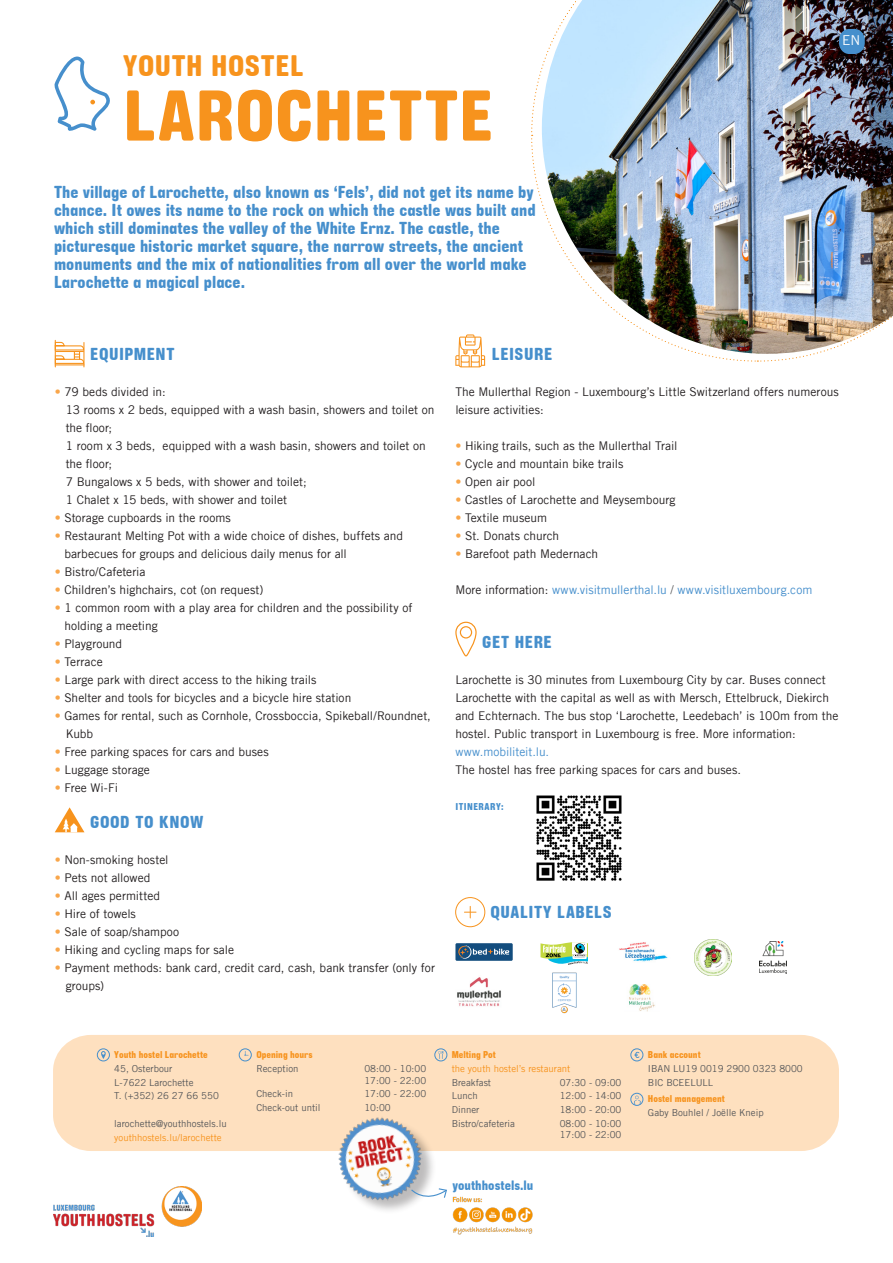
<style>
.page{position:relative;width:893px;height:1263px;background:#fff}
.page>*{position:absolute;margin:0;border:0;box-sizing:border-box;transform-origin:0 0}
.Ort{font:87px "Ketchupa";letter-spacing:.01em;color:#f7931d}
.t1{font:36px "Ketchupa";letter-spacing:.015em;color:#f7931d}
.Intro{font:21px/18px "Ketchupa";color:#468fcc}
._2_Headline{font:21px "Ketchupa";letter-spacing:.025em;color:#468fcc}
.t2{font:16.5px "Ketchupa";color:#468fcc}
.t3{font:13.65px "Trade Gothic LT";color:#fff}
.body_text{font:12px/18px "Trade Gothic LT";color:#231f20}
.t4{font:12px "Ketchupa";color:#f7931d}
.body_text-2{font:12px "Trade Gothic LT";letter-spacing:-.005em;color:#468fcc}
._2_Headline-2{font:12px "Ketchupa";letter-spacing:.04em;color:#468fcc}
.t5{font:9.6px/13.6px "Trade Gothic LT";color:#57585a}
.t6{font:9.6px "Trade Gothic LT";color:#f7931d}
.s1{color:#f9a64a}
.s2{color:#231f20}
.s3{color:#57585a}
.s4{color:#468fcc}
</style>
<div class="page">
<div style="left:53px;top:1035px;width:786px;height:116px;background:#fee0bf;border-radius:37px"></div>
<div style="left:341px;top:1120px;width:96px;height:95px;background:#231f20;opacity:.3"></div>
<img style="left:338px;top:1117px;width:91px;height:91px">
<svg style="left:410px;top:1187px;width:37px;height:17px"></svg>
<img style="left:54px;top:1186px;width:148px;height:50px">
<svg style="left:634px;top:1096px;width:7px;height:8px"></svg>
<div style="left:630px;top:1093px;width:13px;height:13px;border:1px solid #468fcc;border-radius:50%"></div>
<svg style="left:101px;top:1051px;width:5px;height:8px"></svg>
<div style="left:97px;top:1048px;width:13px;height:13px;border:1px solid #468fcc;border-radius:50%"></div>
<svg style="left:244px;top:1051px;width:5px;height:5px"></svg>
<div style="left:239px;top:1048px;width:13px;height:13px;border:1px solid #468fcc;border-radius:50%"></div>
<div style="left:434px;top:1048px;width:13px;height:13px;border:1px solid #468fcc;border-radius:50%"></div>
<svg style="left:438px;top:1051px;width:5px;height:8px"></svg>
<div style="left:630px;top:1048px;width:13px;height:13px;border:1px solid #468fcc;border-radius:50%"></div>
<svg style="left:634px;top:1052px;width:5px;height:6px"></svg>
<img style="left:452px;top:1196px;width:81px;height:39px">
<svg style="left:531px;top:67px;width:11px;height:69px"></svg>
<svg style="left:757px;top:354px;width:58px;height:8px"></svg>
<img style="left:542px;top:0;width:351px;height:354px">
<svg style="left:54px;top:57px;width:56px;height:74px"></svg>
<div style="left:839px;top:29px;width:26px;height:25px;background:#468fcc;border-radius:11px"></div>
<svg style="left:54px;top:340px;width:31px;height:27px"></svg>
<svg style="left:55px;top:807px;width:29px;height:25px"></svg>
<svg style="left:455px;top:334px;width:30px;height:33px"></svg>
<svg style="left:455px;top:621px;width:22px;height:36px"></svg>
<div style="left:455px;top:943px;width:58px;height:18px;background:#134d7e"></div>
<svg style="left:458px;top:945px;width:51px;height:14px"></svg>
<img style="left:760px;top:941px;width:26px;height:32px">
<img style="left:552px;top:972px;width:25px;height:42px">
<img style="left:457px;top:977px;width:44px;height:30px">
<img style="left:629px;top:984px;width:26px;height:27px">
<img style="left:619px;top:942px;width:49px;height:20px">
<svg style="left:540px;top:942px;width:48px;height:23px"></svg>
<img style="left:695px;top:939px;width:36px;height:36px">
<div style="left:455px;top:897px;width:30px;height:30px;border:1px solid #f7931d;border-radius:50%"></div>
<svg style="left:464px;top:906px;width:12px;height:12px"></svg>
<img style="left:536px;top:795px;width:86px;height:86px">
<p class="t1" style="left:123px;top:47px;width:182px">YOUTH HOSTEL</p>
<p class="Ort" style="left:123px;top:70px;width:371px">LAROCHETTE</p>
<p class="Intro" style="left:54px;top:182px;width:483px">The village of Larochette, also known as ‘Fels’, did not get its name by chance. It owes its name to the rock on which the castle was built and which still dominates the valley of the White Ernz. The castle, the picturesque historic market square, the narrow streets, the ancient monuments and the mix of nationalities from all over the world make Larochette a magical place.</p>
<p class="t3" style="left:842px;top:32px;width:20px">EN</p>
<p class="_2_Headline" style="left:90px;top:343px;width:86px">EQUIPMENT</p>
<p class="body_text" style="left:66px;top:383px;width:370px;text-indent:-11px"><span class="s1">•</span> 79 beds divided in:<br>13 rooms x 2 beds, equipped with a wash basin, showers and toilet on</p>
<p class="body_text" style="left:66px;top:419px;width:48px">the floor;</p>
<p class="body_text" style="left:66px;top:437px;width:362px">1 room x 3 beds, equipped with a wash basin, showers and toilet on</p>
<p class="body_text" style="left:66px;top:455px;width:48px">the floor;</p>
<p class="body_text" style="left:66px;top:473px;width:243px">7 Bungalows x 5 beds, with shower and toilet;</p>
<p class="body_text" style="left:66px;top:491px;width:223px">1 Chalet x 15 beds, with shower and toilet</p>
<p class="body_text" style="left:55px;top:509px;width:178px"><span class="s1">•</span> Storage cupboards in the rooms</p>
<p class="body_text" style="left:64px;top:527px;width:340px;text-indent:-10px"><span class="s1">•</span> Restaurant Melting Pot with a wide choice of dishes, buffets and barbecues for groups and delicious daily menus for all</p>
<p class="body_text" style="left:55px;top:563px;width:92px"><span class="s1">•</span> Bistro/Cafeteria</p>
<p class="body_text" style="left:55px;top:581px;width:210px"><span class="s1">•</span> Children’s highchairs, cot (on request)</p>
<p class="body_text" style="left:64px;top:599px;width:350px;text-indent:-10px"><span class="s1">•</span> 1 common room with a play area for children and the possibility of holding a meeting</p>
<p class="body_text" style="left:55px;top:635px;width:69px"><span class="s1">•</span> Playground</p>
<p class="body_text" style="left:55px;top:653px;width:50px"><span class="s1">•</span> Terrace</p>
<p class="body_text" style="left:55px;top:671px;width:263px"><span class="s1">•</span> Large park with direct access to the hiking trails</p>
<p class="body_text" style="left:55px;top:689px;width:298px"><span class="s1">•</span> Shelter and tools for bicycles and a bicycle hire station</p>
<p class="body_text" style="left:66px;top:707px;width:367px;text-indent:-11px"><span class="s1">•</span> Games for rental, such as Cornhole, Crossboccia, Spikeball/Roundnet,<br>Kubb</p>
<p class="body_text" style="left:55px;top:743px;width:216px"><span class="s1">•</span> Free parking spaces for cars and buses</p>
<p class="body_text" style="left:55px;top:761px;width:97px"><span class="s1">•</span> Luggage storage</p>
<p class="body_text" style="left:55px;top:779px;width:65px"><span class="s1">•</span> Free Wi-Fi</p>
<p class="_2_Headline" style="left:90px;top:811px;width:115px">GOOD TO KNOW</p>
<p class="body_text" style="left:55px;top:851px;width:115px"><span class="s1">•</span> Non-smoking hostel</p>
<p class="body_text" style="left:55px;top:869px;width:97px"><span class="s1">•</span> Pets not allowed</p>
<p class="body_text" style="left:55px;top:887px;width:107px"><span class="s1">•</span> All ages permitted</p>
<p class="body_text" style="left:55px;top:905px;width:83px"><span class="s1">•</span> Hire of towels</p>
<p class="body_text" style="left:55px;top:923px;width:126px"><span class="s1">•</span> Sale of soap/shampoo</p>
<p class="body_text" style="left:55px;top:941px;width:181px"><span class="s1">•</span> Hiking and cycling maps for sale</p>
<p class="body_text" style="left:66px;top:959px;width:371px;text-indent:-11px"><span class="s1">•</span> Payment methods: bank card, credit card, cash, bank transfer (only for groups)</p>
<p class="_2_Headline" style="left:492px;top:343px;width:62px">LEISURE</p>
<p class="body_text" style="left:455px;top:383px;width:385px">The Mullerthal Region - Luxembourg’s Little Switzerland offers numerous leisure activities:</p>
<p class="body_text" style="left:455px;top:437px;width:224px"><span class="s1">•</span> Hiking trails, such as the Mullerthal Trail</p>
<p class="body_text" style="left:455px;top:455px;width:169px"><span class="s1">•</span> Cycle and mountain bike trails</p>
<p class="body_text" style="left:455px;top:473px;width:81px"><span class="s1">•</span> Open air pool</p>
<p class="body_text" style="left:455px;top:491px;width:222px"><span class="s1">•</span> Castles of Larochette and Meysembourg</p>
<p class="body_text" style="left:455px;top:509px;width:93px"><span class="s1">•</span> Textile museum</p>
<p class="body_text" style="left:455px;top:527px;width:105px"><span class="s1">•</span> St. Donats church</p>
<p class="body_text" style="left:455px;top:545px;width:144px"><span class="s1">•</span> Barefoot path Medernach</p>
<p class="body_text-2" style="left:455px;top:582px;width:359px"><span class="s2">More information:</span> www.visitmullerthal.lu <span class="s3">/</span> www.visitluxembourg.com</p>
<p class="_2_Headline" style="left:482px;top:631px;width:71px">GET HERE</p>
<p class="body_text" style="left:455px;top:671px;width:384px">Larochette is 30 minutes from Luxembourg City by car. Buses connect Larochette with the capital as well as with Mersch, Ettelbruck, Diekirch and Echternach. The bus stop ‘Larochette, Leedebach’ is 100m from the hostel. Public transport in Luxembourg is free. More information: <span class="s4">www.mobiliteit.lu.</span></p>
<p class="body_text" style="left:455px;top:761px;width:287px">The hostel has free parking spaces for cars and buses.</p>
<p class="_2_Headline-2" style="left:455px;top:800px;width:50px">ITINERARY:</p>
<p class="_2_Headline" style="left:490px;top:901px;width:123px">QUALITY LABELS</p>
<p class="t4" style="left:114px;top:1048px;width:95px">Youth hostel Larochette</p>
<p class="t5" style="left:114px;top:1062px;width:106px">45, Osterbour<br>L-7622 Larochette<br>T. (+352) 26 27 66 550</p>
<p class="t5" style="left:114px;top:1116px;width:114px">larochette@youthhostels.lu</p>
<p class="t6" style="left:114px;top:1131px;width:109px">youthhostels.lu/larochette</p>
<p class="t4" style="left:256px;top:1048px;width:58px">Opening hours</p>
<p class="t5" style="left:256px;top:1062px;width:44px">Reception</p>
<p class="t5" style="left:364px;top:1063px;width:63px;line-height:11.6px">08:00 - 10:00<br>17:00 - 22:00</p>
<p class="t5" style="left:256px;top:1087px;width:38px">Check-in</p>
<p class="t5" style="left:364px;top:1087px;width:63px">17:00 - 22:00</p>
<p class="t5" style="left:256px;top:1100px;width:66px">Check-out until</p>
<p class="t5" style="left:364px;top:1100px;width:28px">10:00</p>
<p class="t4" style="left:452px;top:1048px;width:46px">Melting Pot</p>
<p class="t6" style="left:452px;top:1063px;width:120px">the youth hostel’s restaurant</p>
<p class="t5" style="left:452px;top:1075px;width:41px">Breakfast</p>
<p class="t5" style="left:560px;top:1075px;width:63px">07:30 - 09:00</p>
<p class="t5" style="left:452px;top:1089px;width:28px">Lunch</p>
<p class="t5" style="left:560px;top:1089px;width:63px">12:00 - 14:00</p>
<p class="t5" style="left:452px;top:1103px;width:29px">Dinner</p>
<p class="t5" style="left:560px;top:1103px;width:63px">18:00 - 20:00</p>
<p class="t5" style="left:452px;top:1116px;width:65px">Bistro/cafeteria</p>
<p class="t5" style="left:560px;top:1117px;width:63px;line-height:11.6px">08:00 - 10:00<br>17:00 - 22:00</p>
<h3 class="t2" style="left:453px;top:1176px;width:82px">youthhostels.lu</h3>
<p class="t4" style="left:648px;top:1048px;width:54px">Bank account</p>
<p class="t5" style="left:648px;top:1062px;width:156px">IBAN LU19 0019 2900 0323 8000<br>BIC BCEELULL</p>
<p class="t4" style="left:648px;top:1092px;width:78px">Hostel management</p>
<p class="t5" style="left:648px;top:1105px;width:117px">Gaby Bouhlel / Joëlle Kneip</p>
</div>
